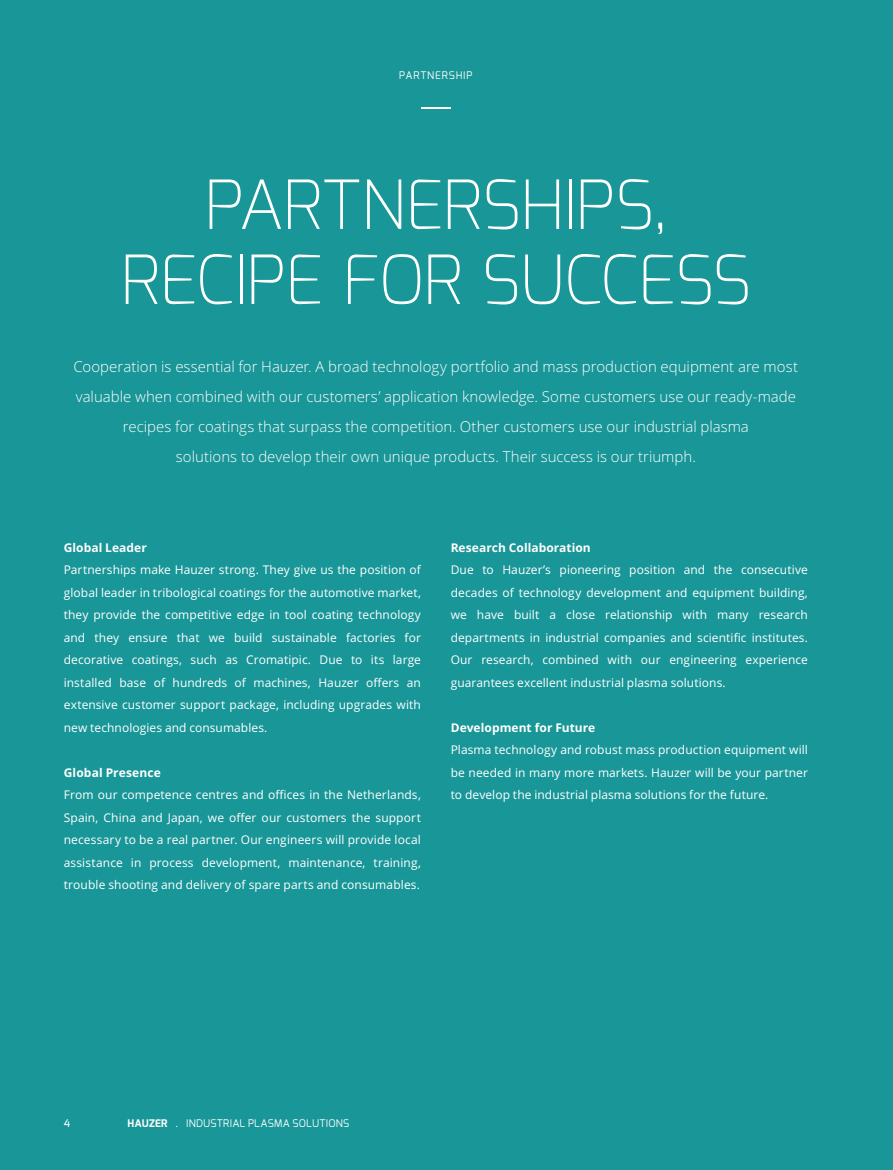
<style>
.page{position:relative;width:893px;height:1170px;background:#fff}
.page>*{position:absolute;margin:0;border:0;box-sizing:border-box;transform-origin:0 0}
.t1{font:200 67.5px/75px "Exo";letter-spacing:-.015em;color:#fff;text-align:center}
.t2{font:300 15px/30px "Open Sans";color:#fff;text-align:center}
.t3{font:12px/22.5px "Open Sans";letter-spacing:.005em;color:#fff;text-align:justify}
.t4{font:700 12px "Open Sans";letter-spacing:.005em;color:#fff}
.t5{font:10.5px "Exo";letter-spacing:.025em;color:#fff}
.t6{font:10.5px "Exo";letter-spacing:.075em;color:#fff}
.t7{font:500 10.5px "Exo";color:#fff}
.s1{font-weight:700}
</style>
<div class="page">
<div style="left:0;top:0;width:893px;height:1169px;background:#199698"></div>
<hr style="left:421px;top:108px;width:30px;height:1px;background:#fff">
<p class="t6" style="left:399px;top:68px;width:75px">PARTNERSHIP</p>
<h1 class="t1" style="left:121px;top:167px;width:632px">PARTNERSHIPS,<br>RECIPE FOR SUCCESS</h1>
<p class="t2" style="left:74px;top:350px;width:726px">Cooperation is essential for Hauzer. A broad technology portfolio and mass production equipment are most valuable when combined with our customers’ application knowledge. Some customers use our ready-made recipes for coatings that surpass the competition. Other customers use our industrial plasma<br>solutions to develop their own unique products. Their success is our triumph.</p>
<p class="t4" style="left:64px;top:538px;width:85px">Global Leader</p>
<p class="t3" style="left:64px;top:558px;width:359px">Partnerships make Hauzer strong. They give us the position of global leader in tribological coatings for the automotive market, they provide the competitive edge in tool coating technology and they ensure that we build sustainable factories for decorative coatings, such as Cromatipic. Due to its large installed base of hundreds of machines, Hauzer offers an extensive customer support package, including upgrades with new technologies and consumables.</p>
<p class="t4" style="left:64px;top:763px;width:99px">Global Presence</p>
<p class="t3" style="left:64px;top:783px;width:359px">From our competence centres and offices in the Netherlands, Spain, China and Japan, we offer our customers the support necessary to be a real partner. Our engineers will provide local assistance in process development, maintenance, training, trouble shooting and delivery of spare parts and consumables.</p>
<p class="t4" style="left:451px;top:538px;width:142px">Research Collaboration</p>
<p class="t3" style="left:451px;top:558px;width:359px">Due to Hauzer’s pioneering position and the consecutive decades of technology development and equipment building, we have built a close relationship with many research departments in industrial companies and scientific institutes.<br>Our research, combined with our engineering experience guarantees excellent industrial plasma solutions.</p>
<p class="t4" style="left:451px;top:718px;width:146px">Development for Future</p>
<p class="t3" style="left:451px;top:738px;width:359px">Plasma technology and robust mass production equipment will be needed in many more markets. Hauzer will be your partner to develop the industrial plasma solutions for the future.</p>
<p class="t7" style="left:64px;top:1116px;width:8px">4</p>
<p class="t5" style="left:128px;top:1116px;width:223px"><span class="s1">HAUZER</span> . INDUSTRIAL PLASMA SOLUTIONS</p>
</div>
